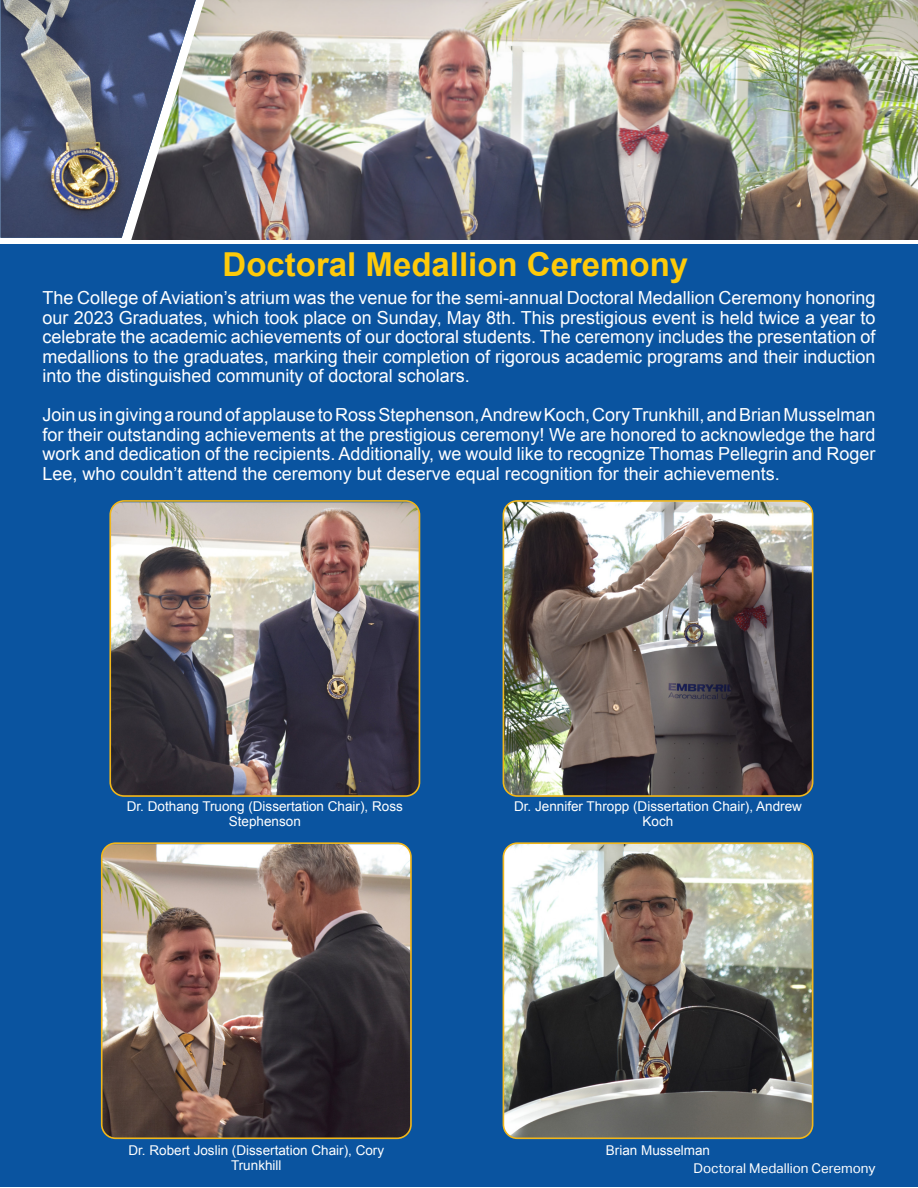
<style>
.page{position:relative;width:918px;height:1188px;background:#fff}
.page>*{position:absolute;margin:0;border:0;box-sizing:border-box;transform-origin:0 0}
.R_R_8{font:700 33px "Arial";color:#feca0a}
.R_R_8-2{font:18px/19.5px "Arial";color:#fff;text-align:justify}
.R_R_8-3{font:13.5px/15px "Arial";color:#fff;text-align:center}
.Table_of_Contents{font:13.5px "Aktiv Grotesk";color:#fff}
</style>
<div class="page">
<img style="left:205px;top:0;width:713px;height:240px">
<svg style="left:0;top:0;width:205px;height:271px"></svg>
<img style="left:0;top:0;width:196px;height:238px">
<div style="left:1px;top:241px;width:917px;height:946px;background:#0a54a0"></div>
<img style="left:112px;top:503px;width:307px;height:293px">
<div style="left:109px;top:500px;width:311px;height:297px;border:2px solid #f1b61b;border-radius:14px"></div>
<img style="left:503px;top:501px;width:310px;height:295px">
<div style="left:503px;top:500px;width:310px;height:297px;border:2px solid #f1b61b;border-radius:14px"></div>
<hr style="left:0;top:241px;width:918px;height:3px;background:#fff">
<img style="left:503px;top:845px;width:310px;height:293px">
<div style="left:503px;top:842px;width:310px;height:297px;border:2px solid #f1b61b;border-radius:14px"></div>
<img style="left:102px;top:845px;width:309px;height:293px">
<div style="left:101px;top:842px;width:311px;height:297px;border:2px solid #f1b61b;border-radius:14px"></div>
<p class="R_R_8" style="left:223px;top:243px;width:467px">Doctoral Medallion Ceremony</p>
<p class="R_R_8-2" style="left:43px;top:289px;width:834px">The College of Aviation’s atrium was the venue for the semi-annual Doctoral Medallion Ceremony honoring our 2023 Graduates, which took place on Sunday, May 8th. This prestigious event is held twice a year to celebrate the academic achievements of our doctoral students. The ceremony includes the presentation of medallions to the graduates, marking their completion of rigorous academic programs and their induction into the distinguished community of doctoral scholars.</p>
<p class="R_R_8-2" style="left:43px;top:406px;width:834px">Join us in giving a round of applause to Ross Stephenson, Andrew Koch, Cory Trunkhill, and Brian Musselman for their outstanding achievements at the prestigious ceremony! We are honored to acknowledge the hard work and dedication of the recipients. Additionally, we would like to recognize Thomas Pellegrin and Roger Lee, who couldn’t attend the ceremony but deserve equal recognition for their achievements.</p>
<p class="R_R_8-3" style="left:127px;top:799px;width:278px">Dr. Dothang Truong (Dissertation Chair), Ross<br>Stephenson</p>
<p class="R_R_8-3" style="left:514px;top:799px;width:289px">Dr. Jennifer Thropp (Dissertation Chair), Andrew<br>Koch</p>
<p class="R_R_8-3" style="left:128px;top:1143px;width:257px">Dr. Robert Joslin (Dissertation Chair), Cory</p>
<p class="R_R_8-3" style="left:606px;top:1143px;width:106px">Brian Musselman</p>
<p class="R_R_8-3" style="left:231px;top:1158px;width:52px">Trunkhill</p>
<p class="Table_of_Contents" style="left:693px;top:1161px;width:184px">Doctoral Medallion Ceremony</p>
</div>
